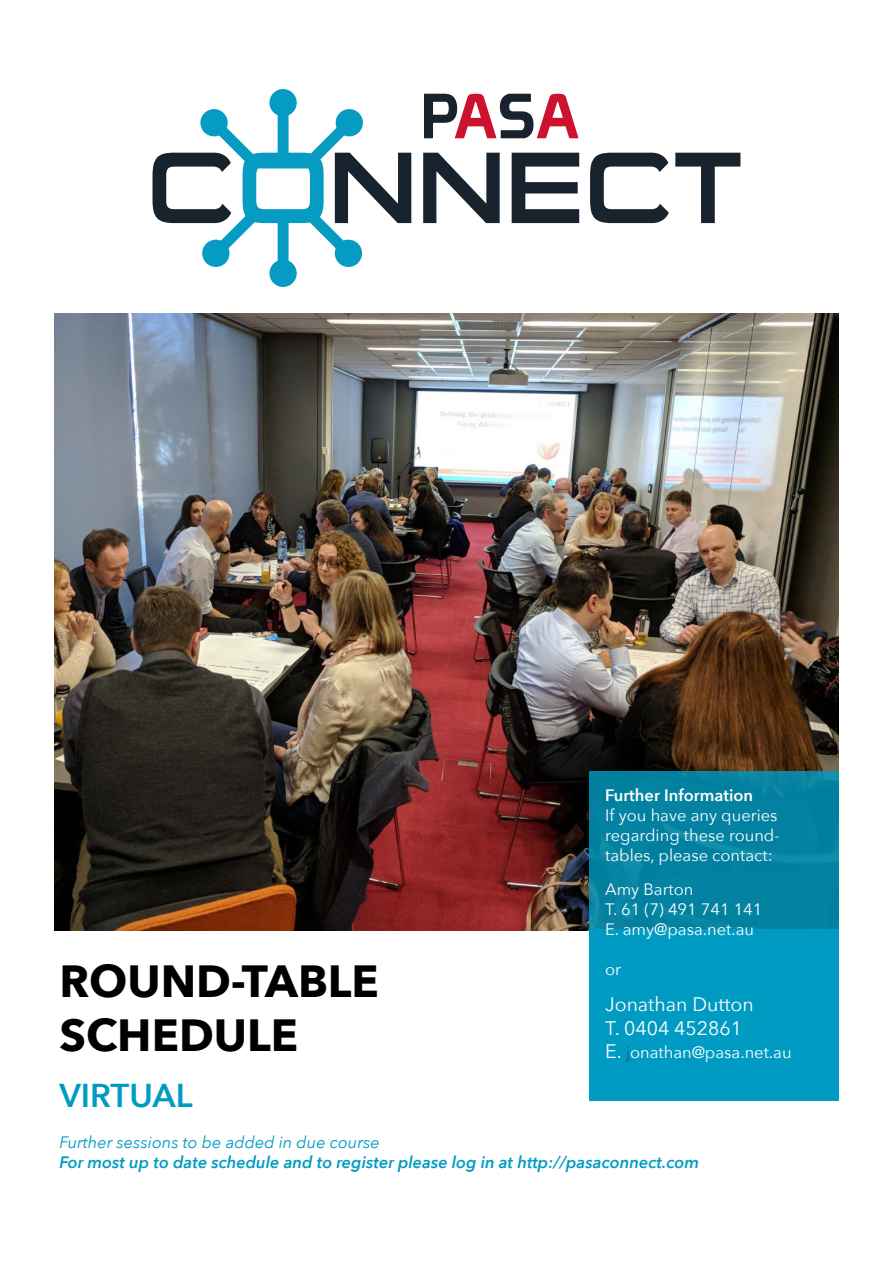
<style>
.page{position:relative;width:893px;height:1263px;background:#fff}
.page>*{position:absolute;margin:0;border:0;box-sizing:border-box;transform-origin:0 0}
.t1{font:700 45px/54px "Avenir Next";color:#000}
.t2{font:600 33px "Avenir Next";color:#009bc2}
.t3{font:19.5px/23.4px "Avenir Next";color:#fff}
.t4{font:16.5px/19.8px "Avenir Next";color:#fff}
.t5{font:italic 600 16.5px "Avenir Next";color:#009bc2}
.t6{font:italic 16.5px "Avenir Next";color:#009bc2}
.t7{font:600 16.5px "Avenir Next";color:#fff}
.s1{font-size:19.5px}
.s2{color:#215e9e}
</style>
<div class="page">
<img style="left:54px;top:314px;width:785px;height:617px">
<svg style="left:423px;top:153px;width:77px;height:70px"></svg>
<svg style="left:512px;top:153px;width:67px;height:70px"></svg>
<svg style="left:590px;top:153px;width:79px;height:70px"></svg>
<svg style="left:675px;top:153px;width:65px;height:70px"></svg>
<svg style="left:424px;top:94px;width:154px;height:44px"></svg>
<div style="left:269px;top:89px;width:28px;height:27px;background:#069bc2;border-radius:50%"></div>
<div style="left:269px;top:260px;width:28px;height:27px;background:#069bc2;border-radius:50%"></div>
<svg style="left:153px;top:108px;width:258px;height:160px"></svg>
<svg style="left:589px;top:771px;width:250px;height:330px;background:#018fb2"></svg>
<h1 class="t1" style="left:59px;top:953px;width:321px">ROUND-TABLE<br>SCHEDULE</h1>
<h2 class="t2" style="left:59px;top:1067px;width:135px">VIRTUAL</h2>
<p class="t7" style="left:605px;top:781px;width:149px">Further Information</p>
<p class="t4" style="left:605px;top:805px;width:176px">If you have any queries regarding these round&shy;tables, please contact:</p>
<p class="t4" style="left:605px;top:879px;width:159px">Amy Barton<br>T. 61 (7) 491 741 141<br>E. amy@pasa.net.au</p>
<p class="t4" style="left:605px;top:958px;width:18px">or</p>
<p class="t3" style="left:605px;top:992px;width:150px">Jonathan Dutton<br>T. 0404 452861</p>
<p class="t4" style="left:605px;top:1042px;width:188px"><span class="s1">E.</span> <span class="s2">j</span>onathan@pasa.net.au</p>
<p class="t6" style="left:59px;top:1129px;width:322px">Further sessions to be added in due course</p>
<p class="t5" style="left:59px;top:1148px;width:641px">For most up to date schedule and to register please log in at http://pasaconnect.com</p>
</div>
